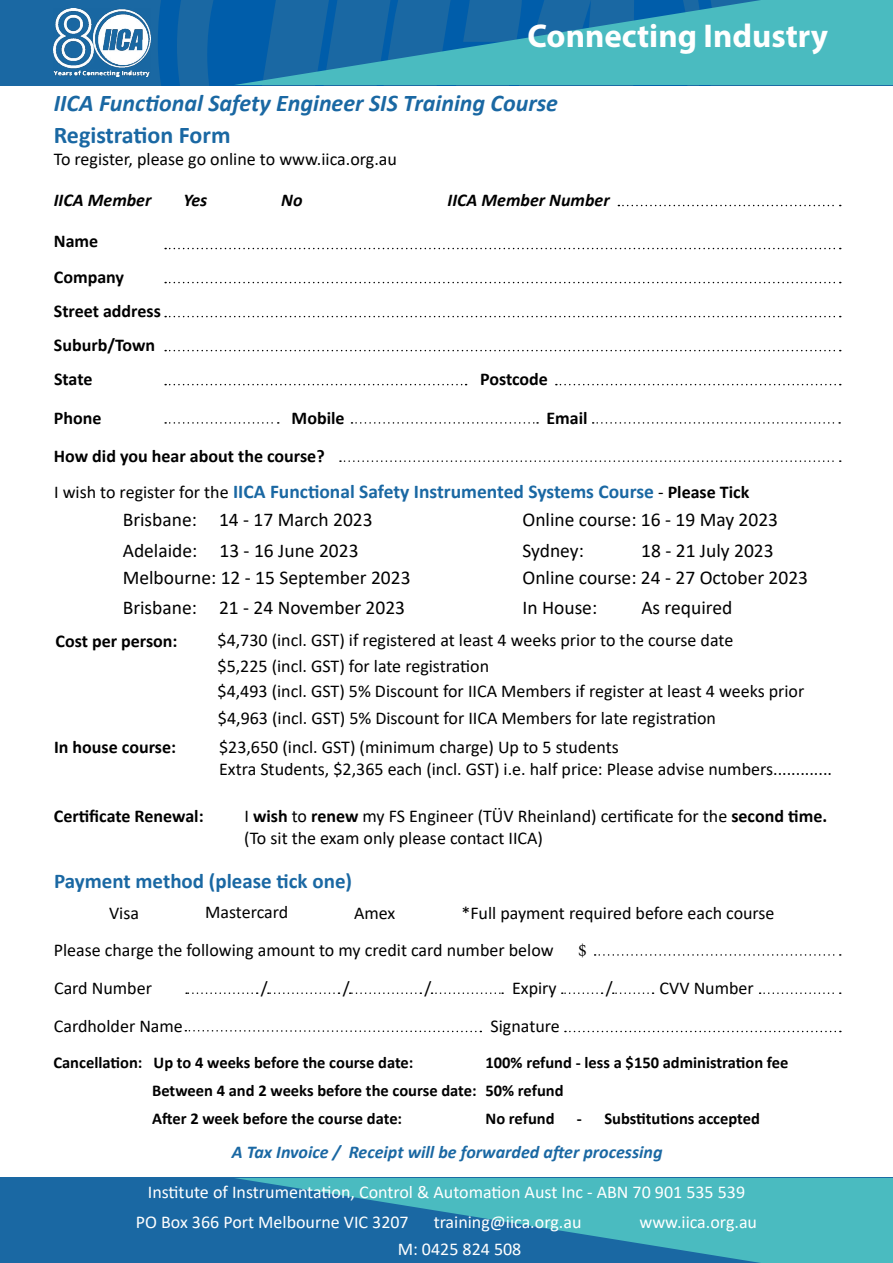
<style>
.page{position:relative;width:893px;height:1263px;background:#fff}
.page>*{position:absolute;margin:0;border:0;box-sizing:border-box;transform-origin:0 0}
.t1{font:700 33px "Myriad Pro";color:#fff}
.t2{font:italic 700 24px "Calibri";color:#1a68a3}
.t3{font:700 24px "Calibri";color:#1a68a3}
.t4{font:700 21px "Calibri";color:#1a68a3}
.t5{font:19.5px "Calibri";color:#000}
.t6{font:700 19.5px "Calibri";color:#1a68a3}
.t7{font:18px/21.6px "Calibri";color:#000}
.t8{font:18px/26.5px "Calibri";color:#fff}
.t9{font:700 18px/34px "Calibri";color:#000}
.t10{font:italic 700 18px "Calibri";color:#1a68a3}
.t11{font:italic 700 18px "Calibri";color:#000}
.t12{font:18px "Minion Pro";color:#000}
.t13{font:700 16.5px/28.3px "Calibri";color:#000}
.s1{font-weight:400;font-size:18px;color:#000}
.s2{font-size:18px;color:#000}
.s3{font-weight:700}
</style>
<div class="page">
<div style="left:0;top:1178px;width:893px;height:85px;background:#1a68a3"></div>
<svg style="left:235px;top:1178px;width:658px;height:85px;fill:#4abbc0"></svg>
<div style="left:0;top:0;width:893px;height:85px;background:#1a68a3"></div>
<svg style="left:158px;top:0;width:76px;height:85px;fill:#005daa"></svg>
<svg style="left:234px;top:0;width:659px;height:85px;fill:#4abbc0"></svg>
<img style="left:53px;top:9px;width:98px;height:68px">
<svg style="left:165px;top:248px;width:676px;height:1px"></svg>
<svg style="left:165px;top:282px;width:676px;height:1px"></svg>
<svg style="left:165px;top:316px;width:676px;height:1px"></svg>
<svg style="left:165px;top:350px;width:676px;height:1px"></svg>
<svg style="left:556px;top:384px;width:285px;height:1px"></svg>
<svg style="left:165px;top:384px;width:302px;height:1px"></svg>
<svg style="left:165px;top:422px;width:114px;height:2px"></svg>
<svg style="left:351px;top:422px;width:187px;height:2px"></svg>
<svg style="left:593px;top:422px;width:247px;height:2px"></svg>
<svg style="left:340px;top:460px;width:501px;height:2px"></svg>
<svg style="left:618px;top:205px;width:223px;height:1px"></svg>
<svg style="left:595px;top:954px;width:246px;height:2px"></svg>
<svg style="left:760px;top:992px;width:81px;height:2px"></svg>
<svg style="left:613px;top:992px;width:41px;height:2px"></svg>
<svg style="left:562px;top:992px;width:41px;height:2px"></svg>
<svg style="left:431px;top:992px;width:72px;height:2px"></svg>
<svg style="left:350px;top:992px;width:71px;height:2px"></svg>
<svg style="left:268px;top:992px;width:71px;height:2px"></svg>
<svg style="left:186px;top:992px;width:72px;height:2px"></svg>
<svg style="left:565px;top:1031px;width:276px;height:1px"></svg>
<svg style="left:185px;top:1030px;width:296px;height:3px"></svg>
<h1 class="t1" style="left:528px;top:14px;width:302px">Connecting Industry</h1>
<h2 class="t2" style="left:54px;top:86px;width:506px">IICA Functional Safety Engineer SIS Training Course</h2>
<h2 class="t3" style="left:54px;top:118px;width:178px">Registration Form</h2>
<p class="t7" style="left:54px;top:148px;width:345px">To register, please go online to www.iica.org.au</p>
<p class="t11" style="left:54px;top:187px;width:99px">IICA Member</p>
<p class="t11" style="left:183px;top:187px;width:25px">Yes</p>
<p class="t11" style="left:281px;top:187px;width:23px">No</p>
<p class="t11" style="left:448px;top:187px;width:164px">IICA Member Number</p>
<p class="t9" style="left:54px;top:223px;width:72px;line-height:36.3px">Name<br>Company</p>
<p class="t9" style="left:54px;top:294px;width:109px">Street address<br>Suburb/Town<br>State</p>
<p class="t9" style="left:480px;top:362px;width:69px">Postcode</p>
<p class="t9" style="left:54px;top:400px;width:49px">Phone</p>
<p class="t9" style="left:292px;top:400px;width:54px">Mobile</p>
<p class="t9" style="left:546px;top:400px;width:43px">Email</p>
<p class="t9" style="left:54px;top:439px;width:272px">How did you hear about the course?</p>
<p class="t6" style="left:54px;top:477px;width:697px"><span class="s1">I wish to register for the</span> IICA Functional Safety Instrumented Systems Course <span class="s1">-</span> <span class="s2">Please Tick</span></p>
<p class="t5" style="left:123px;top:506px;width:251px">Brisbane: 14 - 17 March 2023</p>
<p class="t5" style="left:522px;top:506px;width:257px">Online course: 16 - 19 May 2023</p>
<p class="t5" style="left:123px;top:537px;width:237px">Adelaide: 13 - 16 June 2023</p>
<p class="t5" style="left:522px;top:537px;width:63px">Sydney:</p>
<p class="t5" style="left:641px;top:537px;width:134px">18 - 21 July 2023</p>
<p class="t5" style="left:123px;top:564px;width:289px">Melbourne: 12 - 15 September 2023</p>
<p class="t5" style="left:522px;top:564px;width:287px">Online course: 24 - 27 October 2023</p>
<p class="t5" style="left:123px;top:594px;width:284px">Brisbane: 21 - 24 November 2023</p>
<p class="t5" style="left:522px;top:594px;width:76px">In House:</p>
<p class="t5" style="left:641px;top:594px;width:93px">As required</p>
<p class="t9" style="left:56px;top:623px;width:124px">Cost per person:</p>
<p class="t7" style="left:218px;top:626px;width:588px;line-height:25.8px">$4,730 (incl. GST) if registered at least 4 weeks prior to the course date<br>$5,225 (incl. GST) for late registration<br>$4,493 (incl. GST) 5% Discount for IICA Members if register at least 4 weeks prior</p>
<p class="t9" style="left:54px;top:730px;width:123px">In house course:</p>
<p class="t7" style="left:219px;top:736px;width:614px">$23,650 (incl. GST) (minimum charge) Up to 5 students<br>Extra Students, $2,365 each (incl. GST) i.e. half price: Please advise numbers.............</p>
<p class="t7" style="left:218px;top:707px;width:499px">$4,963 (incl. GST) 5% Discount for IICA Members for late registration</p>
<p class="t9" style="left:54px;top:799px;width:151px">Certificate Renewal:</p>
<p class="t7" style="left:244px;top:805px;width:584px">I <span class="s3">wish</span> to <span class="s3">renew</span> my FS Engineer (TÜV Rheinland) certificate for the <span class="s3">second time. </span>(To sit the exam only please contact IICA)</p>
<p class="t4" style="left:54px;top:866px;width:300px">Payment method (please tick one)</p>
<p class="t7" style="left:109px;top:902px;width:31px">Visa</p>
<p class="t7" style="left:205px;top:901px;width:85px">Mastercard</p>
<p class="t7" style="left:354px;top:902px;width:43px">Amex</p>
<p class="t7" style="left:54px;top:894px;width:722px;line-height:36.6px;text-indent:408px">*Full payment required before each course<br>Please charge the following amount to my credit card number below</p>
<p class="t12" style="left:578px;top:938px;width:10px">$</p>
<p class="t7" style="left:54px;top:977px;width:99px">Card Number</p>
<p class="t7" style="left:261px;top:977px;width:8px">/</p>
<p class="t7" style="left:343px;top:977px;width:8px">/</p>
<p class="t7" style="left:425px;top:977px;width:8px">/</p>
<p class="t7" style="left:512px;top:977px;width:46px">Expiry</p>
<p class="t7" style="left:606px;top:977px;width:8px">/</p>
<p class="t7" style="left:659px;top:977px;width:96px">CVV Number</p>
<p class="t7" style="left:54px;top:1015px;width:131px">Cardholder Name</p>
<p class="t7" style="left:491px;top:1015px;width:71px">Signature</p>
<p class="t13" style="left:152px;top:1048px;width:638px;text-indent:333px">100% refund - less a $150 administration fee<br>Between 4 and 2 weeks before the course date: 50% refund<br>After 2 week before the course date:</p>
<p class="t13" style="left:53px;top:1048px;width:361px">Cancellation: Up to 4 weeks before the course date:</p>
<p class="t13" style="left:485px;top:1104px;width:71px">No refund</p>
<p class="t13" style="left:577px;top:1104px;width:184px">- Substitutions accepted</p>
<p class="t10" style="left:232px;top:1139px;width:432px">A Tax Invoice / Receipt will be forwarded after processing</p>
<p class="t8" style="left:148px;top:1178px;width:599px">Institute of Instrumentation, Control &amp; Automation Aust Inc - ABN 70 901 535 539</p>
<p class="t8" style="left:136px;top:1208px;width:274px">PO Box 366 Port Melbourne VIC 3207</p>
<p class="t8" style="left:398px;top:1208px;width:185px;text-indent:36px">training@iica.org.au<br>M: 0425 824 508</p>
<p class="t8" style="left:639px;top:1208px;width:119px">www.iica.org.au</p>
</div>
